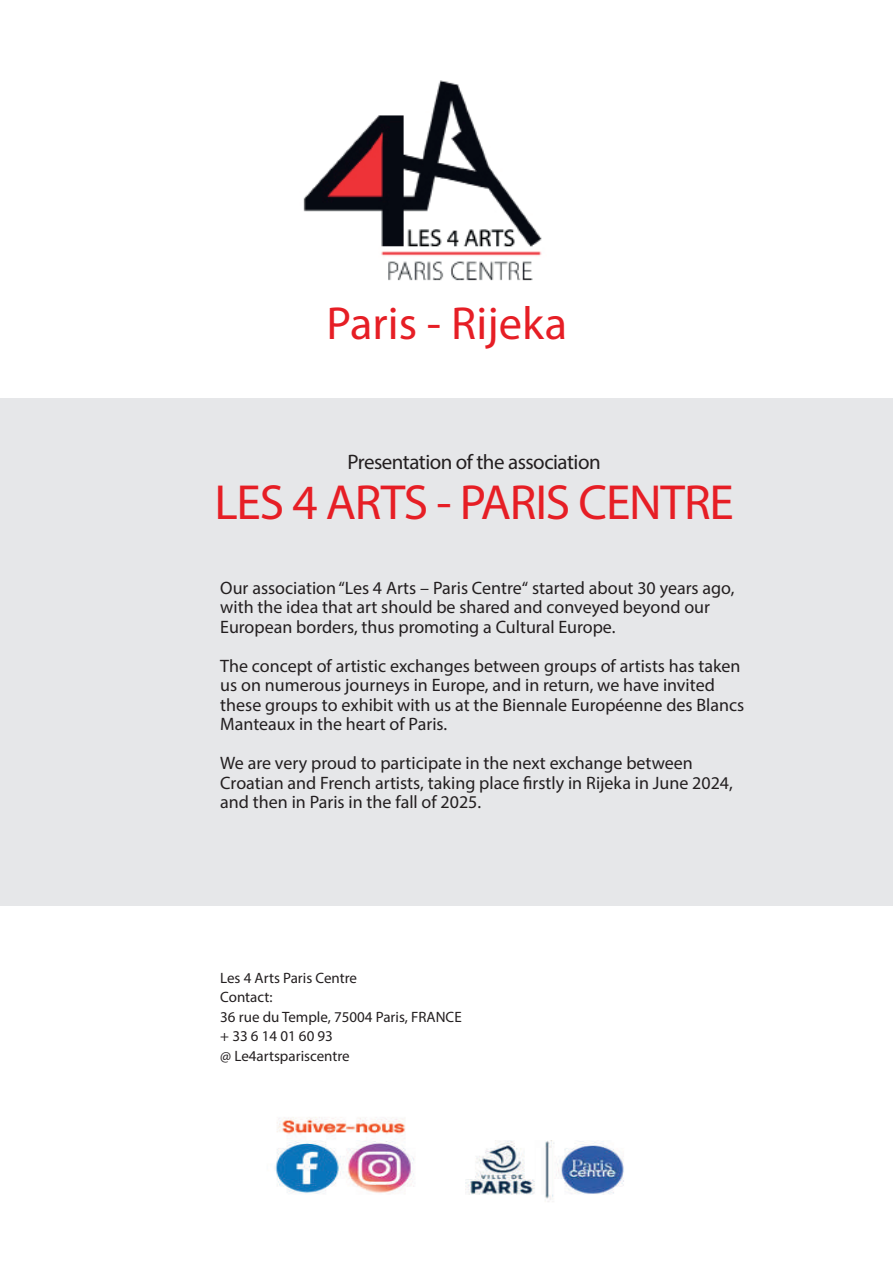
<style>
.page{position:relative;width:893px;height:1263px;background:#fff}
.page>*{position:absolute;margin:0;border:0;box-sizing:border-box;transform-origin:0 0}
.t1{font:49.5px "Myriad Pro";letter-spacing:-.025em;color:#e61e25}
.t2{font:46.5px "Myriad Pro";color:#e61e25}
.t3{font:21px "Myriad Pro";letter-spacing:-.025em;color:#231f20}
.t4{font:18px/19.5px "Myriad Pro";color:#231f20}
.t5{font:15px/19.5px "Myriad Pro";color:#231f20}
</style>
<div class="page">
<img style="left:303px;top:80px;width:239px;height:201px">
<div style="left:0;top:399px;width:893px;height:507px;background:#e6e7e9"></div>
<img style="left:274px;top:1117px;width:350px;height:85px">
<h2 class="t2" style="left:326px;top:295px;width:242px">Paris - Rijeka</h2>
<p class="t3" style="left:348px;top:449px;width:255px">Presentation of the association</p>
<h1 class="t1" style="left:214px;top:471px;width:521px">LES 4 ARTS - PARIS CENTRE</h1>
<p class="t4" style="left:220px;top:578px;width:516px">Our association “Les 4 Arts – Paris Centre“ started about 30 years ago, with the idea that art should be shared and conveyed beyond our<br>European borders, thus promoting a Cultural Europe.</p>
<p class="t4" style="left:220px;top:656px;width:526px">The concept of artistic exchanges between groups of artists has taken us on numerous journeys in Europe, and in return, we have invited these groups to exhibit with us at the Biennale Européenne des Blancs Manteaux in the heart of Paris.</p>
<p class="t4" style="left:220px;top:753px;width:514px">We are very proud to participate in the next exchange between<br>Croatian and French artists, taking place firstly in Rijeka in June 2024, and then in Paris in the fall of 2025.</p>
<p class="t5" style="left:220px;top:968px;width:243px">Les 4 Arts Paris Centre<br>Contact:<br>36 rue du Temple, 75004 Paris, FRANCE + 33 6 14 01 60 93<br>@ Le4artspariscentre</p>
</div>
